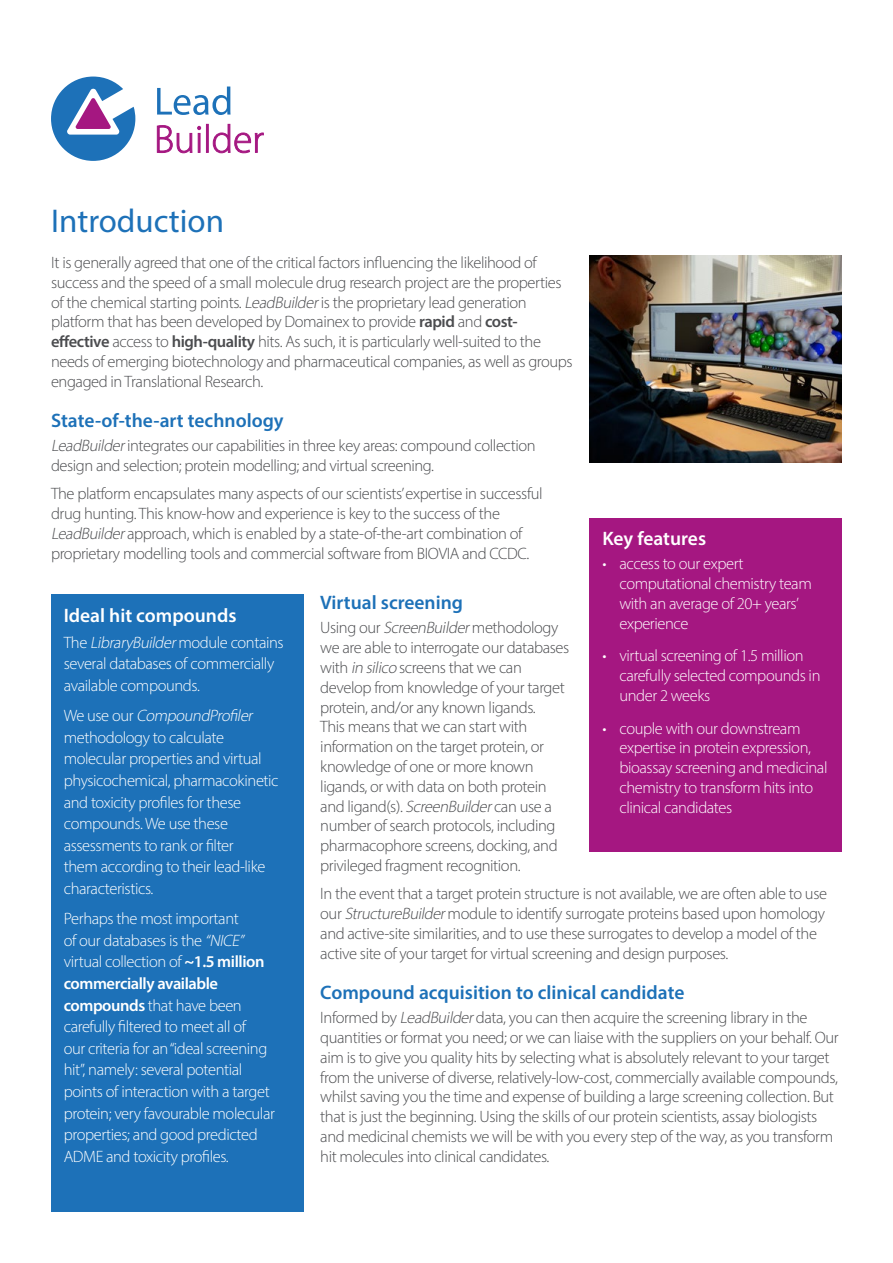
<style>
.page{position:relative;width:893px;height:1263px;background:#fff}
.page>*{position:absolute;margin:0;border:0;box-sizing:border-box;transform-origin:0 0}
.t1{font:33px "Myriad Pro";color:#1d71b8}
.t2{font:600 19.5px "Myriad Pro";color:#1d71b8}
.t3{font:600 19.5px "Myriad Pro";color:#fff}
.t4{font:300 16.5px/19.8px "Myriad Pro";letter-spacing:-.025em;color:#4b4c4f}
.t5{font:300 16.5px/21.6px "Myriad Pro";letter-spacing:-.025em;color:#fff}
.s1{font-style:italic}
.s2{font-weight:600}
</style>
<div class="page">
<div style="left:51px;top:595px;width:252px;height:617px;background:#1d71b8"></div>
<img style="left:590px;top:255px;width:252px;height:208px">
<svg style="left:157px;top:87px;width:74px;height:28px"></svg>
<svg style="left:157px;top:125px;width:44px;height:28px"></svg>
<div style="left:206px;top:124px;width:3px;height:29px;background:#a51781;border:1px solid #a51781"></div>
<svg style="left:213px;top:124px;width:51px;height:29px"></svg>
<svg style="left:51px;top:77px;width:84px;height:84px"></svg>
<div style="left:590px;top:518px;width:252px;height:333px;background:#a51781"></div>
<h1 class="t1" style="left:51px;top:201px;width:174px">Introduction</h1>
<p class="t4" style="left:51px;top:252px;width:523px">It is generally agreed that one of the critical factors influencing the likelihood of success and the speed of a small molecule drug research project are the properties of the chemical starting points. <span class="s1">LeadBuilder</span>is the proprietary lead generation platform that has been developed by Domainex to provide <span class="s2">rapid</span> and <span class="s2">cost&shy;effective</span> access to <span class="s2">high-quality</span> hits. As such, it is particularly well-suited to the needs of emerging biotechnology and pharmaceutical companies, as well as groups engaged in Translational Research.</p>
<p class="t2" style="left:51px;top:408px;width:234px">State-of-the-art technology</p>
<p class="t4" style="left:51px;top:436px;width:486px"><span class="s1">LeadBuilder</span>integrates our capabilities in three key areas: compound collection design and selection; protein modelling; and virtual screening.</p>
<p class="t4" style="left:51px;top:484px;width:493px">The platform encapsulates many aspects of our scientists’ expertise in successful drug hunting. This know-how and experience is key to the success of the <span class="s1">LeadBuilder</span>approach, which is enabled by a state-of-the-art combination of proprietary modelling tools and commercial software from BIOVIA and CCDC.</p>
<p class="t3" style="left:602px;top:526px;width:105px">Key features</p>
<p class="t5" style="left:619px;top:554px;width:194px;line-height:19.8px;text-indent:-17px">• access to our expert computational chemistry team with an average of 20+ years’ experience</p>
<p class="t5" style="left:619px;top:646px;width:203px;line-height:19.8px;text-indent:-17px">• virtual screening of 1.5 million carefully selected compounds in under 2 weeks</p>
<p class="t5" style="left:619px;top:718px;width:210px;line-height:19.8px;text-indent:-17px">• couple with our downstream expertise in protein expression, bioassay screening and medicinal chemistry to transform hits into clinical candidates</p>
<p class="t2" style="left:320px;top:590px;width:144px">Virtual screening</p>
<p class="t4" style="left:320px;top:618px;width:251px">Using our <span class="s1">ScreenBuilder</span>methodology we are able to interrogate our databases with <span class="s1">in silico</span> screens that we can develop from knowledge of your target protein, and/or any known ligands.<br>This means that we can start with information on the target protein, or knowledge of one or more known ligands, or with data on both protein and ligand(s). <span class="s1">ScreenBuilder</span>can use a number of search protocols, including pharmacophore screens, docking, and privileged fragment recognition.</p>
<p class="t4" style="left:320px;top:884px;width:508px">In the event that a target protein structure is not available, we are often able to use our <span class="s1">StructureBuilder</span>module to identify surrogate proteins based upon homology and active-site similarities, and to use these surrogates to develop a model of the active site of your target for virtual screening and design purposes.</p>
<p class="t2" style="left:320px;top:980px;width:366px">Compound acquisition to clinical candidate</p>
<p class="t4" style="left:320px;top:1007px;width:520px">Informed by <span class="s1">LeadBuilder</span>data, you can then acquire the screening library in the quantities or format you need; or we can liaise with the suppliers on your behalf. Our aim is to give you quality hits by selecting what is absolutely relevant to your target from the universe of diverse, relatively-low-cost, commercially available compounds, whilst saving you the time and expense of building a large screening collection. But that is just the beginning. Using the skills of our protein scientists, assay biologists and medicinal chemists we will be with you every step of the way, as you transform hit molecules into clinical candidates.</p>
<p class="t3" style="left:64px;top:603px;width:174px">Ideal hit compounds</p>
<p class="t5" style="left:64px;top:631px;width:222px">The <span class="s1">LibraryBuilder</span>module contains several databases of commercially available compounds.</p>
<p class="t5" style="left:64px;top:705px;width:216px">We u s e o u r <span class="s1">CompoundProfiler </span>methodology to calculate molecular properties and virtual physicochemical, pharmacokinetic and toxicity profiles for these compounds. We use these assessments to rank or filter<br>them according to their lead-like characteristics.</p>
<p class="t5" style="left:64px;top:908px;width:213px">Perhaps the most important<br>of our databases is the <span class="s1">“NICE” </span>virtual collection of <span class="s2">~1.5 million commercially available compounds</span> that have been carefully filtered to meet all of<br>our criteria for an “ideal screening hit”, namely: several potential points of interaction with a target protein; very favourable molecular properties; and good predicted<br>ADME and toxicity profiles.</p>
</div>
